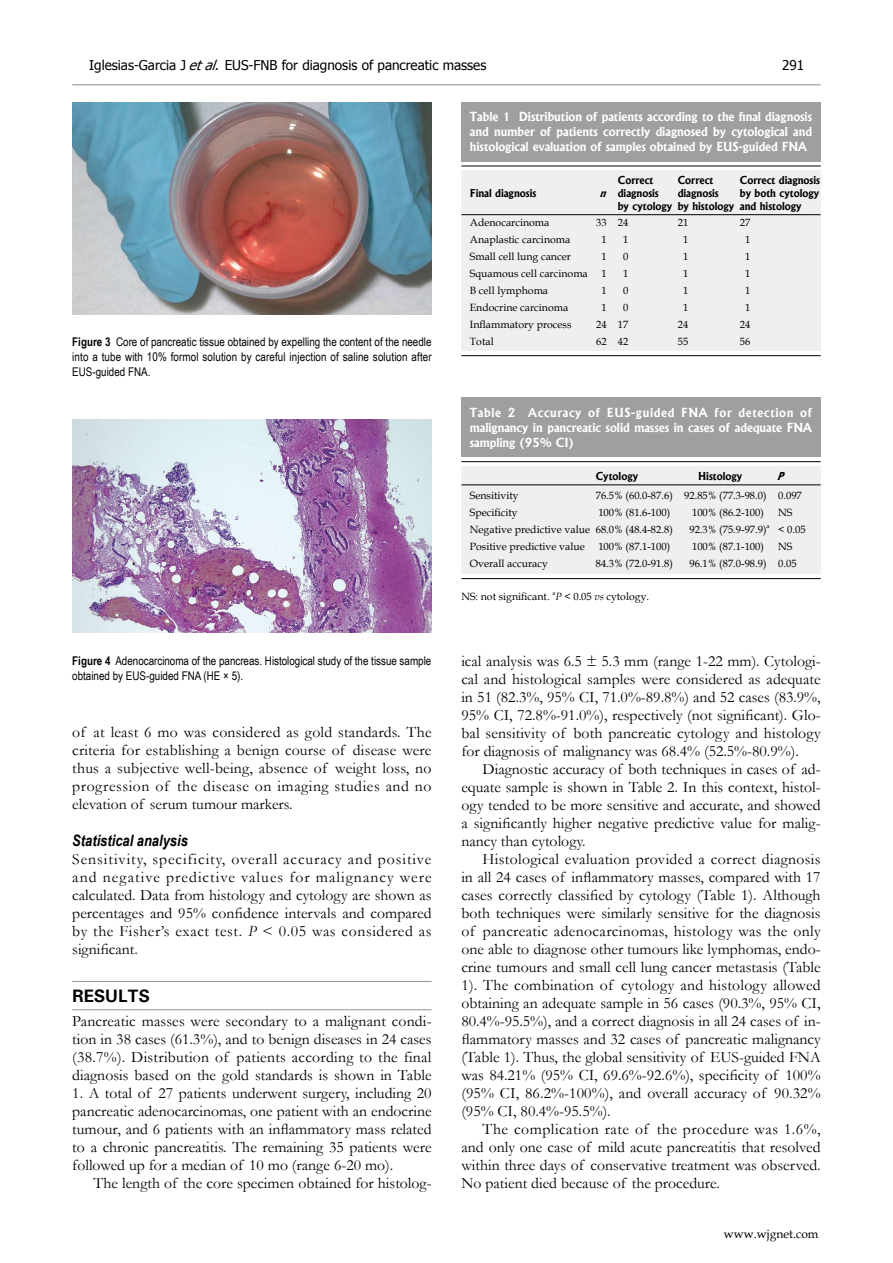
<style>
.page{position:relative;width:893px;height:1263px;background:#fff}
.page>*{position:absolute;margin:0;border:0;box-sizing:border-box;transform-origin:0 0}
.t1{font:700 18px "Univers";letter-spacing:-.01em;color:#000}
.t2{font:15.75px/18px "Garamond";color:#000;text-align:justify}
.t3{font:italic 700 15.75px "Arial Narrow";color:#000}
.t4{font:13.5px "Tahoma";color:#000}
.t5{font:700 12px/15px "Albertus";color:#fff;text-align:justify}
.t6{font:12px/15px "Arial Narrow";color:#000;text-align:justify}
.t7{font:12px "Book Antiqua";color:#000}
.t8{font:10.5px "Book Antiqua";color:#000}
.t9{font:700 10.5px/12.6px "Albertus";color:#000}
.t10{font:italic 700 10.5px "Albertus";color:#000}
.t11{font:6.15px "Book Antiqua";color:#000}
.s1{font-style:italic}
.s2{font-weight:700}
</style>
<div class="page">
<hr style="left:72px;top:85px;width:749px;height:1px;background:#898989">
<div style="left:461px;top:102px;width:360px;height:59px;background:#9f9fa0"></div>
<div style="left:461px;top:170px;width:360px;height:181px;background:#eeefef"></div>
<hr style="left:461px;top:166px;width:360px;height:1px;background:#000">
<hr style="left:461px;top:214px;width:360px;height:1px;background:#000">
<hr style="left:461px;top:355px;width:360px;height:1px;background:#000">
<div style="left:461px;top:398px;width:360px;height:59px;background:#9f9fa0"></div>
<div style="left:461px;top:466px;width:360px;height:108px;background:#eeefef"></div>
<hr style="left:461px;top:461px;width:360px;height:1px;background:#000">
<hr style="left:461px;top:485px;width:360px;height:1px;background:#000">
<hr style="left:461px;top:578px;width:360px;height:1px;background:#000">
<img style="left:72px;top:102px;width:359px;height:213px">
<img style="left:72px;top:420px;width:360px;height:212px">
<hr style="left:72px;top:981px;width:360px;height:1px;background:#949495">
<hr style="left:72px;top:1009px;width:360px;height:1px;background:#949495">
<p class="t4" style="left:89px;top:56px;width:399px">Iglesias-Garcia J <span class="s1">etal.</span>EUS-FNB for diagnosis of pancreatic masses</p>
<p class="t4" style="left:782px;top:56px;width:24px">291</p>
<p class="t6" style="left:72px;top:334px;width:361px"><span class="s2">Figure 3</span> Core of pancreatic tissue obtained by expelling the content of the needle into a tube with 10% formol solution by careful injection of saline solution after EUS-guided FNA.</p>
<p class="t6" style="left:72px;top:653px;width:360px"><span class="s2">Figure 4</span> Adenocarcinoma of the pancreas. Histological study of the tissue sample obtained by EUS-guided FNA (HE × 5).</p>
<p class="t2" style="left:72px;top:722px;width:361px">of at least 6 mo was considered as gold standards. The criteria for establishing a benign course of disease were thus a subjective well-being, absence of weight loss, no progression of the disease on imaging studies and no elevation of serum tumour markers.</p>
<p class="t3" style="left:72px;top:829px;width:117px">Statistical analysis</p>
<p class="t2" style="left:72px;top:850px;width:361px">Sensitivity, specificity, overall accuracy and positive and negative predictive values for malignancy were calculated. Data from histology and cytology are shown as percentages and 95% confidence intervals and compared by the Fisher’s exact test. <span class="s1">P</span> &lt; 0.05 was considered as significant.</p>
<p class="t1" style="left:72px;top:984px;width:79px">RESULTS</p>
<p class="t2" style="left:72px;top:1012px;width:361px">Pancreatic masses were secondary to a malignant condi&shy;tion in 38 cases (61.3%), and to benign diseases in 24 cases (38.7%). Distribution of patients according to the final diagnosis based on the gold standards is shown in Table</p>
<p class="t2" style="left:72px;top:1084px;width:361px">1. A total of 27 patients underwent surgery, including 20 pancreatic adenocarcinomas, one patient with an endocrine tumour, and 6 patients with an inflammatory mass related to a chronic pancreatitis. The remaining 35 patients were followed up for a median of 10 mo (range 6-20 mo).</p>
<p class="t2" style="left:94px;top:1174px;width:340px">The length of the core specimen obtained for histolog-</p>
<p class="t5" style="left:470px;top:109px;width:344px">Table 1 Distribution of patients according to the final diagnosis and number of patients correctly diagnosed by cytological and histological evaluation of samples obtained by EUS-guided FNA</p>
<p class="t9" style="left:470px;top:187px;width:68px">Final diagnosis</p>
<p class="t10" style="left:600px;top:187px;width:12px">n</p>
<p class="t9" style="left:618px;top:174px;width:56px">Correct diagnosis by cytology</p>
<p class="t9" style="left:678px;top:174px;width:58px">Correct diagnosis<br>by histology</p>
<p class="t9" style="left:740px;top:174px;width:82px;text-align:justify">Correct diagnosis by both cytology and histology</p>
<p class="t8" style="left:470px;top:215px;width:81px">Adenocarcinoma</p>
<p class="t8" style="left:596px;top:215px;width:34px">33 24</p>
<p class="t8" style="left:678px;top:215px;width:12px">21</p>
<p class="t8" style="left:740px;top:215px;width:12px">27</p>
<p class="t8" style="left:470px;top:233px;width:102px">Anaplastic carcinoma</p>
<p class="t8" style="left:601px;top:233px;width:7px">1</p>
<p class="t8" style="left:623px;top:233px;width:7px">1</p>
<p class="t8" style="left:683px;top:233px;width:7px">1</p>
<p class="t8" style="left:745px;top:233px;width:7px">1</p>
<p class="t8" style="left:470px;top:250px;width:103px">Small cell lung cancer</p>
<p class="t8" style="left:601px;top:250px;width:7px">1</p>
<p class="t8" style="left:623px;top:250px;width:7px">0</p>
<p class="t8" style="left:683px;top:250px;width:7px">1</p>
<p class="t8" style="left:745px;top:250px;width:7px">1</p>
<p class="t8" style="left:470px;top:267px;width:119px">Squamous cell carcinoma</p>
<p class="t8" style="left:601px;top:267px;width:7px">1</p>
<p class="t8" style="left:623px;top:267px;width:7px">1</p>
<p class="t8" style="left:683px;top:267px;width:7px">1</p>
<p class="t8" style="left:745px;top:267px;width:7px">1</p>
<p class="t8" style="left:470px;top:284px;width:80px">B cell lymphoma</p>
<p class="t8" style="left:601px;top:284px;width:7px">1</p>
<p class="t8" style="left:623px;top:284px;width:7px">0</p>
<p class="t8" style="left:683px;top:284px;width:7px">1</p>
<p class="t8" style="left:745px;top:284px;width:7px">1</p>
<p class="t8" style="left:470px;top:301px;width:100px">Endocrine carcinoma</p>
<p class="t8" style="left:601px;top:301px;width:7px">1</p>
<p class="t8" style="left:623px;top:301px;width:7px">0</p>
<p class="t8" style="left:683px;top:301px;width:7px">1</p>
<p class="t8" style="left:745px;top:301px;width:7px">1</p>
<p class="t8" style="left:470px;top:318px;width:103px">Inflammatory process</p>
<p class="t8" style="left:596px;top:318px;width:34px">24 17</p>
<p class="t8" style="left:678px;top:318px;width:12px">24</p>
<p class="t8" style="left:740px;top:318px;width:12px">24</p>
<p class="t8" style="left:470px;top:335px;width:25px">Total</p>
<p class="t8" style="left:596px;top:335px;width:34px">62 42</p>
<p class="t8" style="left:678px;top:335px;width:12px">55</p>
<p class="t8" style="left:740px;top:335px;width:12px">56</p>
<p class="t5" style="left:470px;top:405px;width:344px">Table 2 Accuracy of EUS-guided FNA for detection of malignancy in pancreatic solid masses in cases of adequate FNA sampling (95% CI)</p>
<p class="t9" style="left:596px;top:469px;width:44px">Cytology</p>
<p class="t9" style="left:698px;top:469px;width:46px">Histology</p>
<p class="t10" style="left:777px;top:469px;width:12px">P</p>
<p class="t8" style="left:470px;top:488px;width:50px">Sensitivity</p>
<p class="t8" style="left:596px;top:488px;width:208px">76.5% (60.0-87.6) 92.85% (77.3-98.0) 0.097</p>
<p class="t8" style="left:470px;top:505px;width:49px">Specificity</p>
<p class="t8" style="left:598px;top:505px;width:73px">100% (81.6-100)</p>
<p class="t8" style="left:692px;top:505px;width:73px">100% (86.2-100)</p>
<p class="t8" style="left:778px;top:505px;width:16px">NS</p>
<p class="t8" style="left:470px;top:522px;width:204px">Negative predictive value 68.0% (48.4-82.8)</p>
<p class="t8" style="left:689px;top:522px;width:79px">92.3% (75.9-97.9)</p>
<p class="t11" style="left:766px;top:521px;width:5px">a</p>
<p class="t8" style="left:778px;top:522px;width:29px">&lt; 0.05</p>
<p class="t8" style="left:470px;top:539px;width:116px">Positive predictive value</p>
<p class="t8" style="left:598px;top:539px;width:73px">100% (87.1-100)</p>
<p class="t8" style="left:692px;top:539px;width:73px">100% (87.1-100)</p>
<p class="t8" style="left:778px;top:539px;width:16px">NS</p>
<p class="t8" style="left:470px;top:556px;width:80px">Overall accuracy</p>
<p class="t8" style="left:596px;top:556px;width:79px">84.3% (72.0-91.8)</p>
<p class="t8" style="left:689px;top:556px;width:109px">96.1% (87.0-98.9) 0.05</p>
<p class="t8" style="left:461px;top:589px;width:90px">NS: not significant.</p>
<p class="t11" style="left:552px;top:589px;width:5px">a</p>
<p class="t8" style="left:555px;top:589px;width:95px"><span class="s1">P</span> &lt; 0.05 <span class="s1">vs</span> cytology.</p>
<p class="t2" style="left:461px;top:652px;width:361px">ical analysis was 6.5 ± 5.3 mm (range 1-22 mm). Cytologi&shy;cal and histological samples were considered as adequate in 51 (82.3%, 95% CI, 71.0%-89.8%) and 52 cases (83.9%, 95% CI, 72.8%-91.0%), respectively (not significant). Glo&shy;bal sensitivity of both pancreatic cytology and histology for diagnosis of malignancy was 68.4% (52.5%-80.9%).</p>
<p class="t2" style="left:461px;top:760px;width:361px;text-indent:21px">Diagnostic accuracy of both techniques in cases of ad&shy;equate sample is shown in Table 2. In this context, histol&shy;ogy tended to be more sensitive and accurate, and showed a significantly higher negative predictive value for malig&shy;nancy than cytology.</p>
<p class="t2" style="left:461px;top:850px;width:361px;text-indent:21px">Histological evaluation provided a correct diagnosis in all 24 cases of inflammatory masses, compared with 17 cases correctly classified by cytology (Table 1). Although both techniques were similarly sensitive for the diagnosis of pancreatic adenocarcinomas, histology was the only one able to diagnose other tumours like lymphomas, endo&shy;crine tumours and small cell lung cancer metastasis (Table 1). The combination of cytology and histology allowed obtaining an adequate sample in 56 cases (90.3%, 95% CI, 80.4%-95.5%), and a correct diagnosis in all 24 cases of in&shy;flammatory masses and 32 cases of pancreatic malignancy (Table 1). Thus, the global sensitivity of EUS-guided FNA was 84.21% (95% CI, 69.6%-92.6%), specificity of 100% (95% CI, 86.2%-100%), and overall accuracy of 90.32% (95% CI, 80.4%-95.5%).</p>
<p class="t2" style="left:461px;top:1120px;width:361px;text-indent:21px">The complication rate of the procedure was 1.6%, and only one case of mild acute pancreatitis that resolved within three days of conservative treatment was observed.<br>No patient died because of the procedure.</p>
<p class="t7" style="left:724px;top:1225px;width:96px">www.wjgnet.com</p>
</div>
